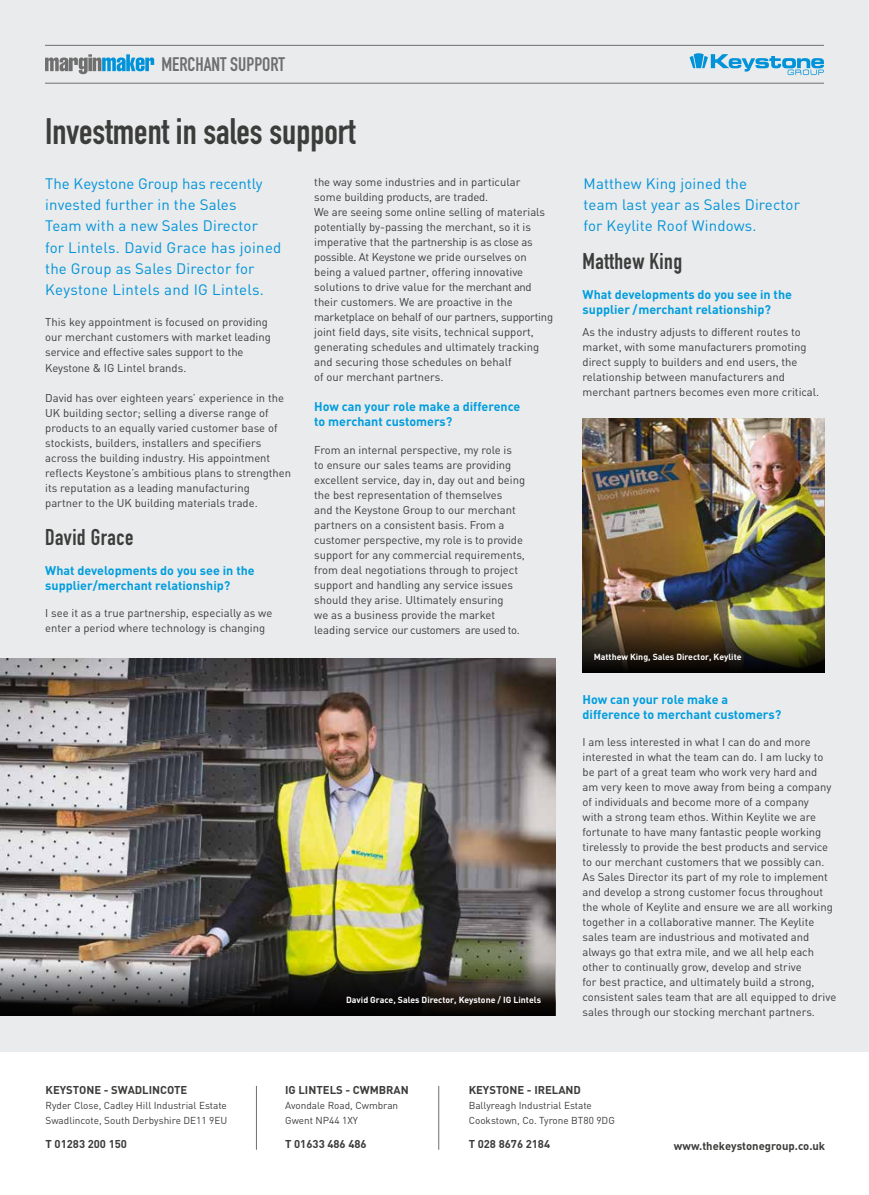
<style>
.page{position:relative;width:869px;height:1195px;background:#fff}
.page>*{position:absolute;margin:0;border:0;box-sizing:border-box;transform-origin:0 0}
.t1{font:700 36.25px "DIN Condensed";color:#3c3c3b}
.t2{font:700 22.5px "DIN Condensed";letter-spacing:.02em;color:#3c3c3b}
.t3{font:700 19.38px "DIN Condensed";color:#706f6f}
.t4{font:15px/21.2px "DIN";letter-spacing:.01em;color:#0093d9}
.t5{font:700 12.5px/15px "DIN";color:#009dde}
.t6{font:11.25px/15px "DIN";color:#3c3c3b}
.t7{font:700 11.25px "DIN";color:#3c3c3b}
.t8{font:10px/15px "DIN";color:#3c3c3b}
.t9{font:700 8.75px "DIN";color:#fff}
</style>
<div class="page">
<div style="left:0;top:0;width:868px;height:1051px;background:#e9ebec"></div>
<img style="left:0;top:658px;width:555px;height:303px">
<svg style="left:0;top:961px;width:555px;height:54px;background:#45443a"></svg>
<svg style="left:45px;top:54px;width:109px;height:20px"></svg>
<hr style="left:45px;top:45px;width:778px;height:1px;background:#706f6f">
<hr style="left:45px;top:83px;width:778px;height:1px;background:#706f6f">
<svg style="left:689px;top:53px;width:134px;height:22px"></svg>
<hr style="left:256px;top:1085px;width:1px;height:64px;background:#706f6f">
<hr style="left:438px;top:1085px;width:1px;height:64px;background:#706f6f">
<img style="left:582px;top:418px;width:242px;height:200px">
<img style="left:582px;top:618px;width:242px;height:54px">
<h3 class="t3" style="left:161px;top:52px;width:125px">MERCHANT SUPPORT</h3>
<h1 class="t1" style="left:45px;top:107px;width:312px">Investment in sales support</h1>
<h3 class="t4" style="left:45px;top:172px;width:237px">The Keystone Group has recently invested further in the Sales<br>Team with a new Sales Director<br>for Lintels. David Grace has joined the Group as Sales Director for<br>Keystone Lintels and IG Lintels.</h3>
<p class="t6" style="left:45px;top:314px;width:227px">This key appointment is focused on providing our merchant customers with market leading service and effective sales support to the Keystone &amp; IG Lintel brands.</p>
<p class="t6" style="left:45px;top:389px;width:247px">David has over eighteen years’ experience in the UK building sector; selling a diverse range of products to an equally varied customer base of stockists, builders, installers and specifiers across the building industry. His appointment reflects Keystone’s ambitious plans to strengthen its reputation as a leading manufacturing<br>partner to the UK building materials trade.</p>
<h2 class="t2" style="left:45px;top:521px;width:89px">David Grace</h2>
<p class="t5" style="left:45px;top:562px;width:211px">What developments do you see in the supplier/merchant relationship?</p>
<p class="t6" style="left:45px;top:605px;width:228px">I see it as a true partnership, especially as we enter a period where technology is changing</p>
<p class="t6" style="left:314px;top:174px;width:240px">the way some industries and in particular<br>some building products, are traded.<br>We are seeing some online selling of materials potentially by-passing the merchant, so it is imperative that the partnership is as close as possible. At Keystone we pride ourselves on being a valued partner, offering innovative solutions to drive value for the merchant and their customers. We are proactive in the marketplace on behalf of our partners, supporting joint field days, site visits, technical support, generating schedules and ultimately tracking and securing those schedules on behalf<br>of our merchant partners.</p>
<p class="t5" style="left:314px;top:399px;width:207px">How can your role make a difference to merchant customers?</p>
<p class="t6" style="left:314px;top:442px;width:212px">From an internal perspective, my role is<br>to ensure our sales teams are providing excellent service, day in, day out and being the best representation of themselves<br>and the Keystone Group to our merchant partners on a consistent basis. From a customer perspective, my role is to provide support for any commercial requirements, from deal negotiations through to project support and handling any service issues should they arise. Ultimately ensuring<br>we as a business provide the market leading service our customers are used to.</p>
<p class="t9" style="left:346px;top:993px;width:196px">David Grace, Sales Director, Keystone / IG Lintels</p>
<h3 class="t4" style="left:583px;top:172px;width:218px">Matthew King joined the<br>team last year as Sales Director for Keylite Roof Windows.</h3>
<h2 class="t2" style="left:582px;top:246px;width:101px">Matthew King</h2>
<p class="t5" style="left:582px;top:286px;width:211px">What developments do you see in the supplier /merchant relationship?</p>
<p class="t6" style="left:582px;top:323px;width:238px">As the industry adjusts to different routes to market, with some manufacturers promoting direct supply to builders and end users, the relationship between manufacturers and merchant partners becomes even more critical.</p>
<p class="t9" style="left:593px;top:650px;width:149px">Matthew King, Sales Director, Keylite</p>
<p class="t5" style="left:582px;top:690px;width:200px">How can your role make a difference to merchant customers?</p>
<p class="t6" style="left:582px;top:734px;width:255px">I am less interested in what I can do and more interested in what the team can do. I am lucky to be part of a great team who work very hard and<br>am very keen to move away from being a company of individuals and become more of a company<br>with a strong team ethos. Within Keylite we are fortunate to have many fantastic people working tirelessly to provide the best products and service to our merchant customers that we possibly can.<br>As Sales Director its part of my role to implement and develop a strong customer focus throughout the whole of Keylite and ensure we are all working together in a collaborative manner. The Keylite sales team are industrious and motivated and always go that extra mile, and we all help each other to continually grow, develop and strive<br>for best practice, and ultimately build a strong, consistent sales team that are all equipped to drive sales through our stocking merchant partners.</p>
<p class="t7" style="left:45px;top:1082px;width:143px">KEYSTONE - SWADLINCOTE</p>
<p class="t8" style="left:45px;top:1097px;width:183px">Ryder Close, Cadley Hill Industrial Estate<br>Swadlincote, South Derbyshire DE11 9EU</p>
<p class="t7" style="left:45px;top:1136px;width:83px">T 01283 200 150</p>
<p class="t7" style="left:285px;top:1082px;width:125px">IG LINTELS - CWMBRAN</p>
<p class="t8" style="left:285px;top:1097px;width:114px">Avondale Road, Cwmbran<br>Gwent NP44 1XY</p>
<p class="t7" style="left:285px;top:1136px;width:83px">T 01633 486 486</p>
<p class="t7" style="left:468px;top:1082px;width:114px">KEYSTONE - IRELAND</p>
<p class="t8" style="left:468px;top:1097px;width:148px">Ballyreagh Industrial Estate<br>Cookstown, Co. Tyrone BT80 9DG</p>
<p class="t7" style="left:468px;top:1136px;width:83px">T 028 8676 2184</p>
<p class="t7" style="left:673px;top:1138px;width:153px">www.thekeystonegroup.co.uk</p>
</div>
